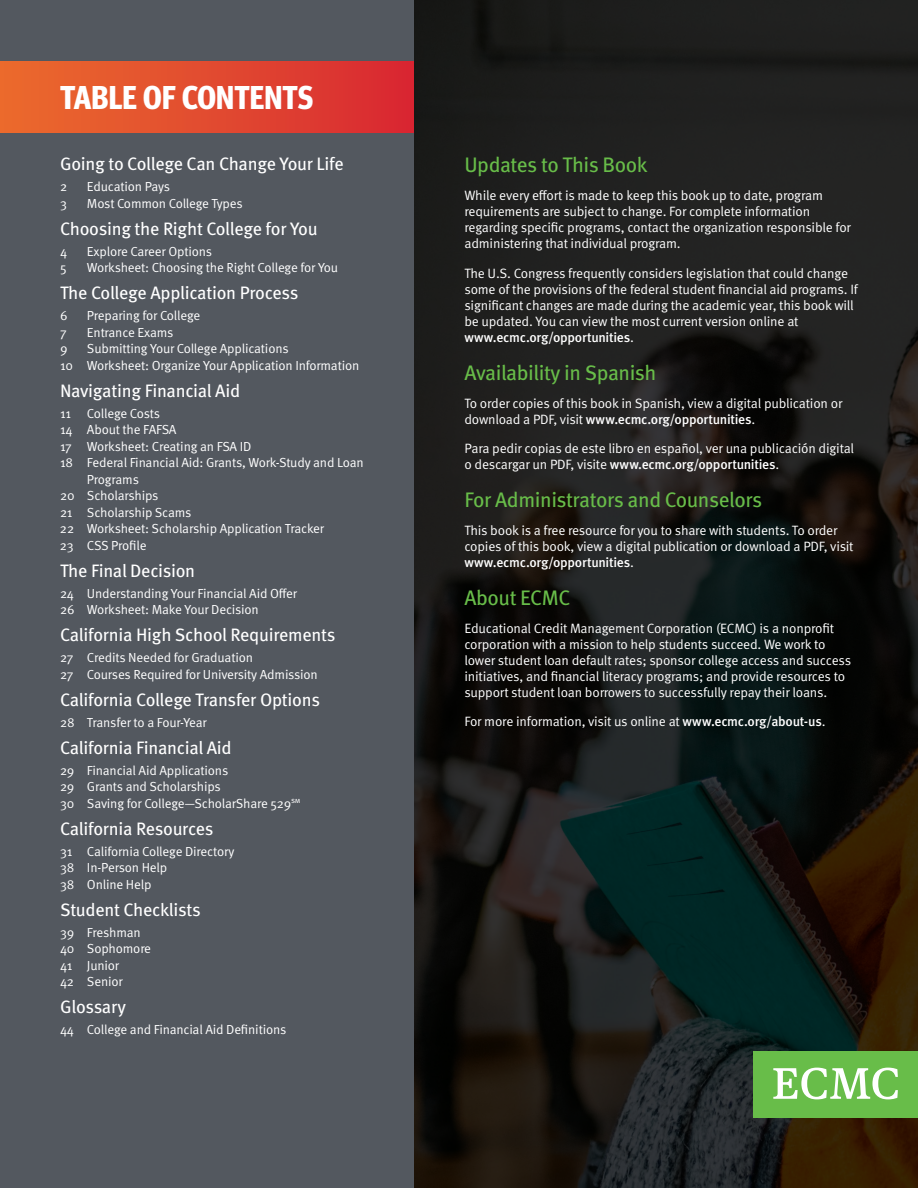
<style>
.page{position:relative;width:918px;height:1188px;background:#fff}
.page>*{position:absolute;margin:0;border:0;box-sizing:border-box;transform-origin:0 0}
.t1{font:700 condensed 33px "Meta Headline OT";letter-spacing:.005em;color:#fff}
.t2{font:21px "Meta OT";letter-spacing:-.02em;color:#68bd49}
.t3{font:18px "Meta OT";letter-spacing:-.015em;color:#fff}
.t4{font:13.5px/16px "Meta OT Norm";letter-spacing:-.015em;color:#fff}
.t5{font:500 13.5px "Meta OT";letter-spacing:-.02em;color:#fff}
.t6{font:13.2px/16.5px "Meta OT Norm";letter-spacing:-.015em;color:#fff}
.s1{font-family:"Meta OT Norm";font-weight:400}
.s2{font-family:"Meta OT";font-weight:500}
</style>
<div class="page">
<div style="left:0;top:0;width:414px;height:1188px;background:#53585f"></div>
<img style="left:414px;top:0;width:504px;height:1188px">
<div style="left:0;top:62px;width:414px;height:70px;background:linear-gradient(to right,#eb6c2d,#d82832)"></div>
<div style="left:753px;top:1051px;width:165px;height:67px;background:#68bd49"></div>
<svg style="left:773px;top:1068px;width:125px;height:31px"></svg>
<h1 class="t1" style="left:60px;top:78px;width:255px">TABLE OF CONTENTS</h1>
<h3 class="t3" style="left:60px;top:153px;width:285px">Going to College Can Change Your Life</h3>
<p class="t6" style="left:60px;top:179px;width:9px">2</p>
<p class="t6" style="left:87px;top:179px;width:85px">Education Pays</p>
<p class="t6" style="left:60px;top:195px;width:8px">3</p>
<p class="t6" style="left:87px;top:195px;width:157px">Most Common College Types</p>
<h3 class="t3" style="left:60px;top:217px;width:259px">Choosing the Right College for You</h3>
<p class="t6" style="left:60px;top:243px;width:9px">4</p>
<p class="t6" style="left:87px;top:243px;width:127px">Explore Career Options</p>
<p class="t6" style="left:60px;top:260px;width:8px">5</p>
<p class="t6" style="left:87px;top:260px;width:253px">Worksheet: Choosing the Right College for You</p>
<h3 class="t3" style="left:60px;top:282px;width:240px">The College Application Process</h3>
<p class="t6" style="left:60px;top:308px;width:9px">6</p>
<p class="t6" style="left:87px;top:308px;width:115px">Preparing for College</p>
<p class="t6" style="left:60px;top:324px;width:8px">7</p>
<p class="t6" style="left:87px;top:324px;width:88px">Entrance Exams</p>
<p class="t6" style="left:60px;top:341px;width:9px">9</p>
<p class="t6" style="left:60px;top:341px;width:301px;text-indent:27px">Submitting Your College Applications<br>10 Worksheet: Organize Your Application Information</p>
<h3 class="t3" style="left:60px;top:379px;width:182px">Navigating Financial Aid</h3>
<p class="t6" style="left:60px;top:405px;width:102px">11 College Costs</p>
<p class="t6" style="left:60px;top:422px;width:118px">14 About the FAFSA</p>
<p class="t6" style="left:60px;top:438px;width:193px">17 Worksheet: Creating an FSA ID</p>
<p class="t6" style="left:60px;top:455px;width:305px">18 Federal Financial Aid: Grants, Work-Study and Loan</p>
<p class="t6" style="left:87px;top:471px;width:53px">Programs</p>
<p class="t6" style="left:60px;top:488px;width:100px">20 Scholarships</p>
<p class="t6" style="left:60px;top:504px;width:133px">21 Scholarship Scams</p>
<p class="t6" style="left:60px;top:521px;width:266px">22 Worksheet: Scholarship Application Tracker</p>
<p class="t6" style="left:60px;top:537px;width:88px">23 CSS Profile</p>
<h3 class="t3" style="left:60px;top:559px;width:137px">The Final Decision</h3>
<p class="t6" style="left:60px;top:585px;width:239px">24 Understanding Your Financial Aid Offer<br>26 Worksheet: Make Your Decision</p>
<h3 class="t3" style="left:60px;top:624px;width:277px">California High School Requirements</h3>
<p class="t6" style="left:60px;top:650px;width:259px">27 Credits Needed for Graduation<br>27 Courses Required for University Admission</p>
<h3 class="t3" style="left:60px;top:688px;width:262px">California College Transfer Options</h3>
<p class="t6" style="left:60px;top:714px;width:148px">28 Transfer to a Four-Year</p>
<h3 class="t3" style="left:60px;top:736px;width:173px">California Financial Aid</h3>
<p class="t6" style="left:60px;top:762px;width:242px">29 Financial Aid Applications<br>29 Grants and Scholarships<br>30 Saving for College—ScholarShare 529<sup>sm</sup></p>
<h3 class="t3" style="left:60px;top:817px;width:155px">California Resources</h3>
<p class="t6" style="left:60px;top:843px;width:176px">31 California College Directory<br>38 In-Person Help<br>38 Online Help</p>
<h3 class="t3" style="left:60px;top:898px;width:142px">Student Checklists</h3>
<p class="t6" style="left:60px;top:924px;width:93px">39 Freshman<br>40 Sophomore<br>41 Junior<br>42 Senior</p>
<h3 class="t3" style="left:60px;top:996px;width:68px">Glossary</h3>
<p class="t6" style="left:60px;top:1022px;width:228px">44 College and Financial Aid Definitions</p>
<h2 class="t2" style="left:464px;top:152px;width:185px">Updates to This Book</h2>
<p class="t4" style="left:464px;top:188px;width:388px">While every effort is made to keep this book up to date, program requirements are subject to change. For complete information regarding specific programs, contact the organization responsible for administering that individual program.</p>
<p class="t4" style="left:464px;top:266px;width:395px">The U.S. Congress frequently considers legislation that could change some of the provisions of the federal student financial aid programs. If significant changes are made during the academic year, this book will be updated. You can view the most current version online at</p>
<p class="t5" style="left:464px;top:330px;width:171px">www.ecmc.org/opportunities<span class="s1">.</span></p>
<h2 class="t2" style="left:464px;top:360px;width:194px">Availability in Spanish</h2>
<p class="t4" style="left:464px;top:395px;width:379px">To order copies of this book in Spanish, view a digital publication or</p>
<p class="t5" style="left:464px;top:411px;width:292px"><span class="s1">download a PDF, visit</span> www.ecmc.org/opportunities<span class="s1">.</span></p>
<p class="t4" style="left:464px;top:441px;width:391px">Para pedir copias de este libro en español, ver una publicación digital</p>
<p class="t5" style="left:464px;top:457px;width:316px"><span class="s1">o descargar un PDF, visite</span> www.ecmc.org/opportunities<span class="s1">.</span></p>
<h2 class="t2" style="left:464px;top:487px;width:299px">For Administrators and Counselors</h2>
<p class="t4" style="left:464px;top:523px;width:391px">This book is a free resource for you to share with students. To order copies of this book, view a digital publication or download a PDF, visit</p>
<p class="t5" style="left:464px;top:555px;width:171px">www.ecmc.org/opportunities<span class="s1">.</span></p>
<h2 class="t2" style="left:464px;top:585px;width:108px">About ECMC</h2>
<p class="t4" style="left:464px;top:620px;width:388px">Educational Credit Management Corporation (ECMC) is a nonprofit corporation with a mission to help students succeed. We work to lower student loan default rates; sponsor college access and success initiatives, and financial literacy programs; and provide resources to support student loan borrowers to successfully repay their loans.</p>
<p class="t4" style="left:464px;top:714px;width:363px">For more information, visit us online at <span class="s2">www.ecmc.org/about-us</span>.</p>
</div>
